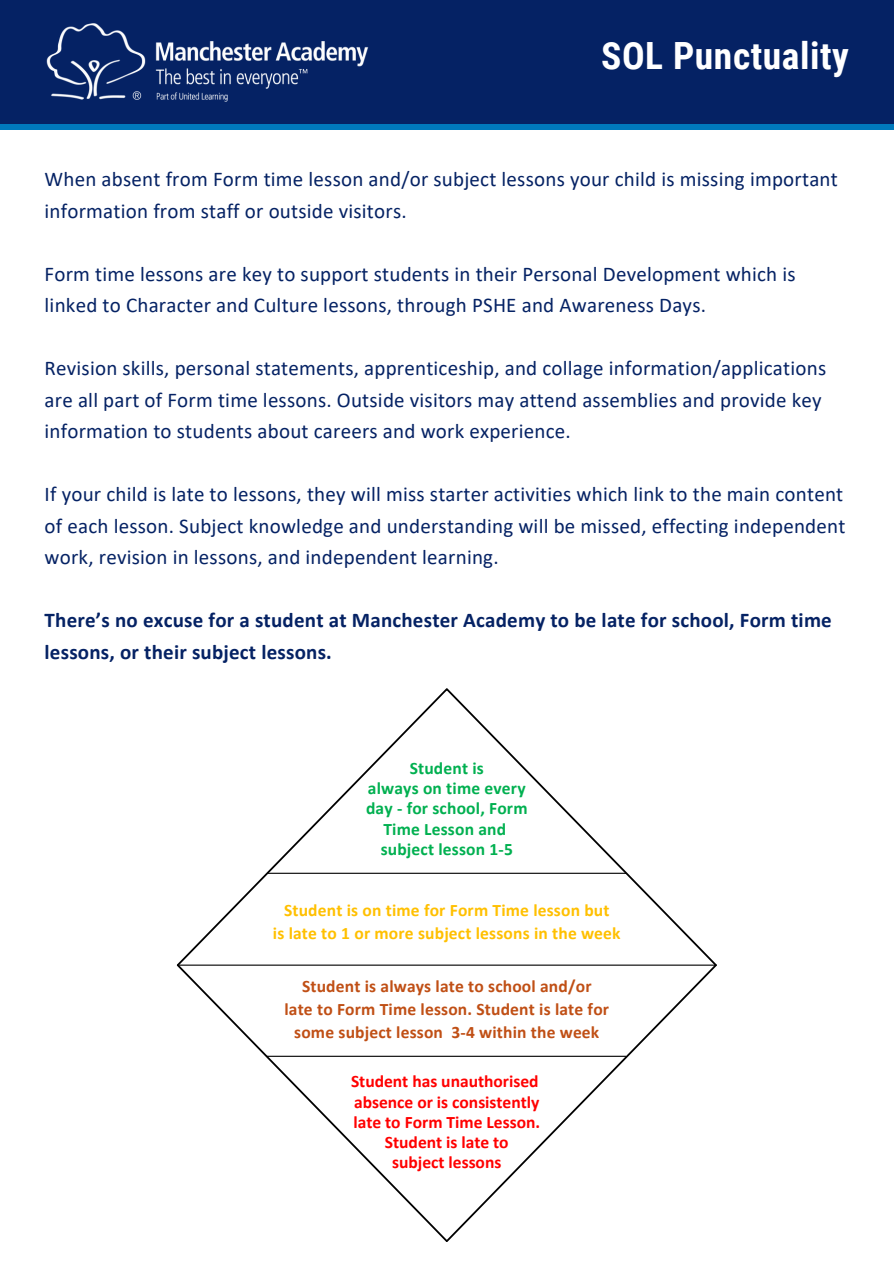
<style>
.page{position:relative;width:894px;height:1264px;background:#fff}
.page>*{position:absolute;margin:0;border:0;box-sizing:border-box;transform-origin:0 0}
.t1{font:700 37.5px "Roboto Condensed";letter-spacing:.015em;color:#fff}
.t2{font:21px/31.5px "Calibri";letter-spacing:.01em;color:#052264}
.t3{font:700 21px/31.5px "Calibri";letter-spacing:.01em;color:#052264}
.t4{font:700 17.55px "Calibri";letter-spacing:.01em;color:#c04f15}
.t5{font:700 17.55px/20.2px "Calibri";color:#f00}
.t6{font:700 17.55px/20.2px "Calibri";letter-spacing:.01em;color:#00b050;text-align:center}
.t7{font:700 17.55px/22.6px "Calibri";letter-spacing:.01em;color:#ffc000;text-align:center}
</style>
<div class="page">
<div style="left:0;top:0;width:893px;height:124px;background:#052264"></div>
<img style="left:46px;top:23px;width:323px;height:79px">
<div style="left:0;top:124px;width:893px;height:6px;background:#0079bc"></div>
<svg style="left:177px;top:688px;width:539px;height:553px"></svg>
<hr style="left:268px;top:872px;width:357px;height:1px;background:#000">
<hr style="left:267px;top:1055px;width:358px;height:1px;background:#000">
<hr style="left:177px;top:964px;width:539px;height:1px;background:#000">
<p class="t1" style="left:601px;top:34px;width:249px">SOL Punctuality</p>
<h1 class="t2" style="left:45px;top:165px;width:794px">When absent from Form time lesson and/or subject lessons your child is missing important information from staff or outside visitors.</h1>
<h3 class="t2" style="left:45px;top:260px;width:752px">Form time lessons are key to support students in their Personal Development which is linked to Character and Culture lessons, through PSHE and Awareness Days.</h3>
<h3 class="t2" style="left:45px;top:354px;width:783px">Revision skills, personal statements, apprenticeship, and collage information/applications are all part of Form time lessons. Outside visitors may attend assemblies and provide key information to students about careers and work experience.</h3>
<h3 class="t2" style="left:45px;top:480px;width:802px;text-align:justify">If your child is late to lessons, they will miss starter activities which link to the main content of each lesson. Subject knowledge and understanding will be missed, effecting independent work, revision in lessons, and independent learning.</h3>
<h3 class="t3" style="left:45px;top:606px;width:788px">There’s no excuse for a student at Manchester Academy to be late for school, Form time lessons, or their subject lessons.</h3>
<h2 class="t6" style="left:409px;top:759px;width:76px">Student is</h2>
<p class="t6" style="left:368px;top:779px;width:159px">always on time every</p>
<p class="t6" style="left:366px;top:799px;width:163px">day - for school, Form<br>Time Lesson and</p>
<p class="t6" style="left:380px;top:840px;width:134px">subject lesson 1-5</p>
<p class="t7" style="left:273px;top:900px;width:349px">Student is on time for Form Time lesson but<br>is late to 1 or more subject lessons in the week</p>
<p class="t4" style="left:302px;top:979px;width:291px">Student is always late to school and/or</p>
<p class="t4" style="left:284px;top:1001px;width:326px">late to Form Time lesson. Student is late for</p>
<p class="t4" style="left:294px;top:1024px;width:306px">some subject lesson 3-4 within the week</p>
<p class="t5" style="left:351px;top:1072px;width:189px">Student has unauthorised</p>
<p class="t5" style="left:353px;top:1092px;width:188px">absence or is consistently late to Form Time Lesson.</p>
<p class="t5" style="left:385px;top:1133px;width:125px">Student is late to</p>
<p class="t5" style="left:392px;top:1153px;width:111px">subject lessons</p>
</div>
